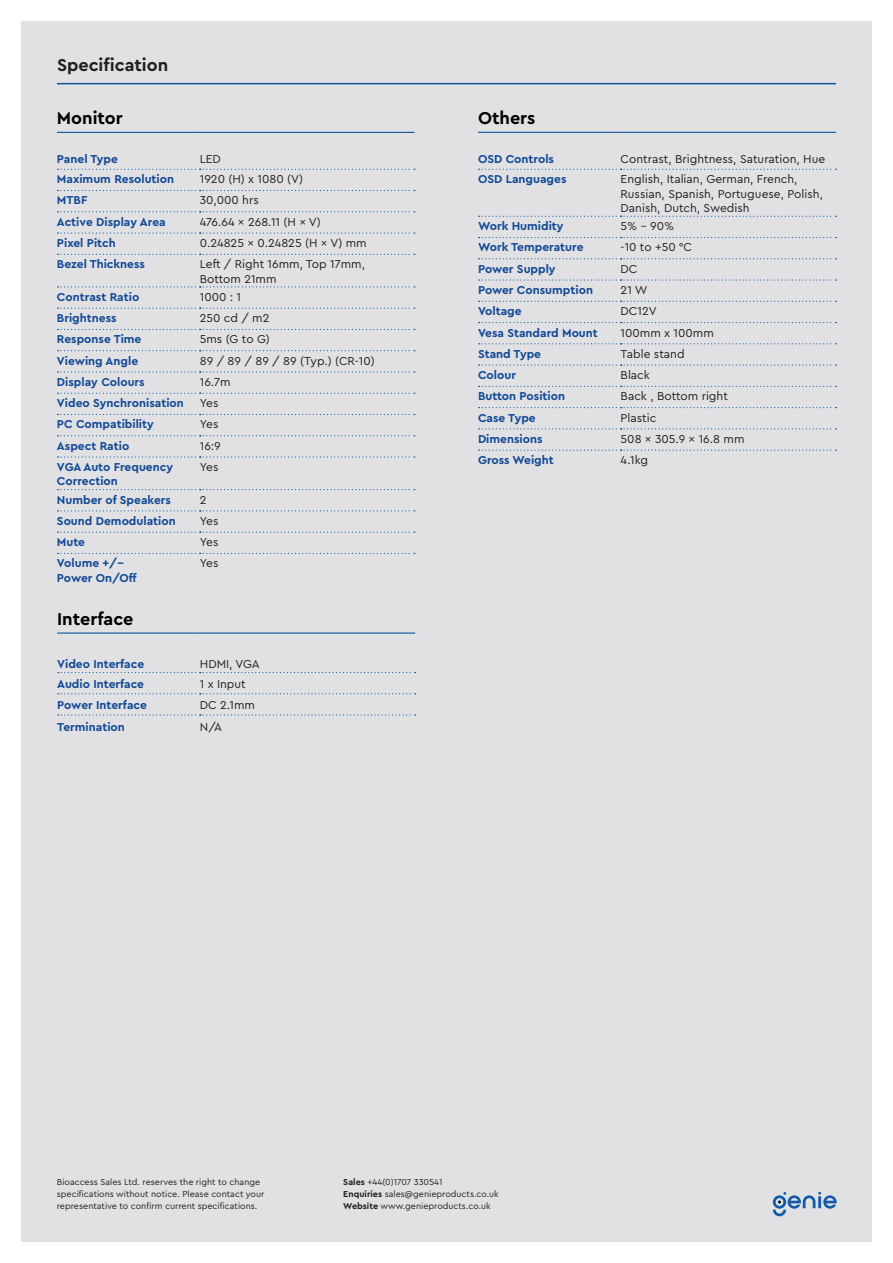
<style>
.page{position:relative;width:893px;height:1263px;background:#fff}
.page>*{position:absolute;margin:0;border:0;box-sizing:border-box;transform-origin:0 0}
.Tech_Spec_Text_LEFT{font:700 18px "Cera Pro";color:#000}
.t1{font:700 18px "Cera Pro";color:#231f20}
.Tech_Spec_Text_LEFT-2{font:700 12px "Cera Pro";color:#124994}
.Tech_Spec_Text_CENTR{font:12px/14.4px "Cera Pro";color:#231f20}
.t2{font:9px/12px "Cera Pro";color:#231f20}
.s1{font-weight:700}
</style>
<div class="page">
<div style="left:21px;top:21px;width:851px;height:1221px;background:#e1e1e4"></div>
<svg style="left:773px;top:1192px;width:64px;height:24px"></svg>
<hr style="left:57px;top:83px;width:779px;height:1px;background:#09559e">
<svg style="left:58px;top:672px;width:358px;height:1px"></svg>
<svg style="left:58px;top:693px;width:358px;height:1px"></svg>
<svg style="left:58px;top:714px;width:358px;height:2px"></svg>
<hr style="left:57px;top:632px;width:143px;height:2px;background:#09559e">
<hr style="left:200px;top:632px;width:215px;height:2px;background:#09559e">
<svg style="left:479px;top:169px;width:357px;height:1px"></svg>
<svg style="left:479px;top:216px;width:357px;height:1px"></svg>
<svg style="left:479px;top:237px;width:357px;height:1px"></svg>
<svg style="left:479px;top:258px;width:357px;height:1px"></svg>
<svg style="left:479px;top:279px;width:357px;height:2px"></svg>
<svg style="left:479px;top:301px;width:357px;height:1px"></svg>
<svg style="left:479px;top:322px;width:357px;height:1px"></svg>
<svg style="left:479px;top:343px;width:357px;height:1px"></svg>
<svg style="left:479px;top:364px;width:357px;height:2px"></svg>
<hr style="left:478px;top:132px;width:143px;height:1px;background:#09559e">
<hr style="left:621px;top:132px;width:215px;height:1px;background:#09559e">
<svg style="left:479px;top:386px;width:357px;height:1px"></svg>
<svg style="left:479px;top:407px;width:357px;height:1px"></svg>
<svg style="left:479px;top:428px;width:357px;height:1px"></svg>
<svg style="left:479px;top:450px;width:357px;height:1px"></svg>
<svg style="left:58px;top:169px;width:357px;height:1px"></svg>
<svg style="left:58px;top:190px;width:357px;height:1px"></svg>
<svg style="left:58px;top:211px;width:357px;height:1px"></svg>
<svg style="left:58px;top:232px;width:357px;height:2px"></svg>
<svg style="left:58px;top:254px;width:357px;height:1px"></svg>
<svg style="left:58px;top:286px;width:357px;height:1px"></svg>
<svg style="left:58px;top:308px;width:357px;height:1px"></svg>
<svg style="left:58px;top:329px;width:357px;height:1px"></svg>
<svg style="left:58px;top:350px;width:357px;height:1px"></svg>
<svg style="left:58px;top:371px;width:357px;height:1px"></svg>
<svg style="left:58px;top:393px;width:357px;height:1px"></svg>
<svg style="left:58px;top:414px;width:357px;height:1px"></svg>
<svg style="left:58px;top:435px;width:357px;height:1px"></svg>
<svg style="left:58px;top:456px;width:357px;height:2px"></svg>
<svg style="left:58px;top:489px;width:357px;height:1px"></svg>
<svg style="left:58px;top:510px;width:357px;height:1px"></svg>
<svg style="left:58px;top:532px;width:357px;height:1px"></svg>
<svg style="left:58px;top:553px;width:357px;height:1px"></svg>
<hr style="left:57px;top:132px;width:143px;height:1px;background:#09559e">
<hr style="left:200px;top:132px;width:214px;height:1px;background:#09559e">
<p class="t1" style="left:57px;top:53px;width:113px">Specification</p>
<p class="Tech_Spec_Text_LEFT" style="left:57px;top:106px;width:67px">Monitor</p>
<p class="Tech_Spec_Text_LEFT-2" style="left:57px;top:151px;width:62px">Panel Type</p>
<p class="Tech_Spec_Text_CENTR" style="left:200px;top:152px;width:23px">LED</p>
<p class="Tech_Spec_Text_LEFT-2" style="left:57px;top:171px;width:119px">Maximum Resolution</p>
<p class="Tech_Spec_Text_CENTR" style="left:200px;top:171px;width:105px">1920 (H) x 1080 (V)</p>
<p class="Tech_Spec_Text_LEFT-2" style="left:57px;top:192px;width:32px">MTBF</p>
<p class="Tech_Spec_Text_CENTR" style="left:200px;top:193px;width:61px">30,000 hrs</p>
<p class="Tech_Spec_Text_LEFT-2" style="left:57px;top:214px;width:110px">Active Display Area</p>
<p class="Tech_Spec_Text_CENTR" style="left:200px;top:214px;width:122px">476.64 × 268.11 (H × V)</p>
<p class="Tech_Spec_Text_LEFT-2" style="left:57px;top:235px;width:60px">Pixel Pitch</p>
<p class="Tech_Spec_Text_CENTR" style="left:200px;top:235px;width:168px">0.24825 × 0.24825 (H × V) mm</p>
<p class="Tech_Spec_Text_LEFT-2" style="left:57px;top:256px;width:90px">Bezel Thickness</p>
<p class="Tech_Spec_Text_CENTR" style="left:200px;top:256px;width:167px">Left / Right 16mm, Top 17mm,</p>
<p class="Tech_Spec_Text_CENTR" style="left:200px;top:271px;width:78px">Bottom 21mm</p>
<p class="Tech_Spec_Text_LEFT-2" style="left:57px;top:289px;width:84px">Contrast Ratio</p>
<p class="Tech_Spec_Text_CENTR" style="left:200px;top:289px;width:43px">1000 : 1</p>
<p class="Tech_Spec_Text_LEFT-2" style="left:57px;top:310px;width:61px">Brightness</p>
<p class="Tech_Spec_Text_CENTR" style="left:200px;top:310px;width:71px">250 cd / m2</p>
<p class="Tech_Spec_Text_LEFT-2" style="left:57px;top:331px;width:86px">Response Time</p>
<p class="Tech_Spec_Text_CENTR" style="left:200px;top:332px;width:72px">5ms (G to G)</p>
<p class="Tech_Spec_Text_LEFT-2" style="left:57px;top:353px;width:83px">Viewing Angle</p>
<p class="Tech_Spec_Text_CENTR" style="left:200px;top:353px;width:177px">89 / 89 / 89 / 89 (Typ.) (CR-10)</p>
<p class="Tech_Spec_Text_LEFT-2" style="left:57px;top:374px;width:89px">Display Colours</p>
<p class="Tech_Spec_Text_CENTR" style="left:200px;top:374px;width:32px">16.7m</p>
<p class="Tech_Spec_Text_LEFT-2" style="left:57px;top:395px;width:128px">Video Synchronisation</p>
<p class="Tech_Spec_Text_CENTR" style="left:200px;top:395px;width:20px">Yes</p>
<p class="Tech_Spec_Text_LEFT-2" style="left:57px;top:416px;width:98px">PC Compatibility</p>
<p class="Tech_Spec_Text_CENTR" style="left:200px;top:417px;width:20px">Yes</p>
<p class="Tech_Spec_Text_LEFT-2" style="left:57px;top:438px;width:74px">Aspect Ratio</p>
<p class="Tech_Spec_Text_CENTR" style="left:200px;top:438px;width:23px">16:9</p>
<p class="Tech_Spec_Text_LEFT-2" style="left:57px;top:459px;width:118px">VGA Auto Frequency</p>
<p class="Tech_Spec_Text_LEFT-2" style="left:57px;top:473px;width:62px">Correction</p>
<p class="Tech_Spec_Text_CENTR" style="left:200px;top:459px;width:20px">Yes</p>
<p class="Tech_Spec_Text_LEFT-2" style="left:57px;top:492px;width:115px">Number of Speakers</p>
<p class="Tech_Spec_Text_CENTR" style="left:200px;top:492px;width:8px">2</p>
<p class="Tech_Spec_Text_LEFT-2" style="left:57px;top:513px;width:120px">Sound Demodulation</p>
<p class="Tech_Spec_Text_CENTR" style="left:200px;top:513px;width:20px">Yes</p>
<p class="Tech_Spec_Text_LEFT-2" style="left:57px;top:534px;width:30px">Mute</p>
<p class="Tech_Spec_Text_CENTR" style="left:200px;top:534px;width:20px">Yes</p>
<p class="Tech_Spec_Text_LEFT-2" style="left:57px;top:555px;width:69px">Volume +/-</p>
<p class="Tech_Spec_Text_LEFT-2" style="left:57px;top:570px;width:81px">Power On/Off</p>
<p class="Tech_Spec_Text_CENTR" style="left:200px;top:556px;width:20px">Yes</p>
<p class="Tech_Spec_Text_LEFT" style="left:57px;top:606px;width:78px">Interface</p>
<p class="Tech_Spec_Text_LEFT-2" style="left:57px;top:656px;width:88px">Video Interface</p>
<p class="Tech_Spec_Text_CENTR" style="left:200px;top:656px;width:62px">HDMI, VGA</p>
<p class="Tech_Spec_Text_LEFT-2" style="left:57px;top:676px;width:88px">Audio Interface</p>
<p class="Tech_Spec_Text_CENTR" style="left:200px;top:676px;width:47px">1 x Input</p>
<p class="Tech_Spec_Text_LEFT-2" style="left:57px;top:697px;width:91px">Power Interface</p>
<p class="Tech_Spec_Text_CENTR" style="left:200px;top:697px;width:57px">DC 2.1mm</p>
<p class="Tech_Spec_Text_LEFT-2" style="left:57px;top:718px;width:69px">Termination</p>
<p class="Tech_Spec_Text_CENTR" style="left:200px;top:719px;width:24px">N/A</p>
<p class="Tech_Spec_Text_LEFT" style="left:478px;top:106px;width:59px">Others</p>
<p class="Tech_Spec_Text_LEFT-2" style="left:478px;top:151px;width:78px">OSD Controls</p>
<p class="Tech_Spec_Text_CENTR" style="left:621px;top:152px;width:206px">Contrast, Brightness, Saturation, Hue</p>
<p class="Tech_Spec_Text_LEFT-2" style="left:478px;top:171px;width:90px">OSD Languages</p>
<p class="Tech_Spec_Text_CENTR" style="left:621px;top:171px;width:204px">English, Italian, German, French,<br>Russian, Spanish, Portuguese, Polish,<br>Danish, Dutch, Swedish</p>
<p class="Tech_Spec_Text_LEFT-2" style="left:478px;top:218px;width:87px">Work Humidity</p>
<p class="Tech_Spec_Text_CENTR" style="left:621px;top:218px;width:55px">5% - 90%</p>
<p class="Tech_Spec_Text_LEFT-2" style="left:478px;top:239px;width:107px">Work Temperature</p>
<p class="Tech_Spec_Text_CENTR" style="left:621px;top:240px;width:73px">-10 to +50 °C</p>
<p class="Tech_Spec_Text_LEFT-2" style="left:478px;top:261px;width:79px">Power Supply</p>
<p class="Tech_Spec_Text_CENTR" style="left:621px;top:261px;width:18px">DC</p>
<p class="Tech_Spec_Text_LEFT-2" style="left:478px;top:282px;width:116px">Power Consumption</p>
<p class="Tech_Spec_Text_CENTR" style="left:621px;top:282px;width:28px">21 W</p>
<p class="Tech_Spec_Text_LEFT-2" style="left:478px;top:303px;width:45px">Voltage</p>
<p class="Tech_Spec_Text_CENTR" style="left:621px;top:303px;width:38px">DC12V</p>
<p class="Tech_Spec_Text_LEFT-2" style="left:478px;top:324px;width:121px">Vesa Standard Mount</p>
<p class="Tech_Spec_Text_CENTR" style="left:621px;top:325px;width:95px">100mm x 100mm</p>
<p class="Tech_Spec_Text_LEFT-2" style="left:478px;top:346px;width:65px">Stand Type</p>
<p class="Tech_Spec_Text_CENTR" style="left:621px;top:346px;width:66px">Table stand</p>
<p class="Tech_Spec_Text_LEFT-2" style="left:478px;top:367px;width:39px">Colour</p>
<p class="Tech_Spec_Text_CENTR" style="left:621px;top:367px;width:31px">Black</p>
<p class="Tech_Spec_Text_LEFT-2" style="left:478px;top:388px;width:89px">Button Position</p>
<p class="Tech_Spec_Text_CENTR" style="left:621px;top:389px;width:109px">Back , Bottom right</p>
<p class="Tech_Spec_Text_LEFT-2" style="left:478px;top:410px;width:59px">Case Type</p>
<p class="Tech_Spec_Text_CENTR" style="left:621px;top:410px;width:37px">Plastic</p>
<p class="Tech_Spec_Text_LEFT-2" style="left:478px;top:431px;width:66px">Dimensions</p>
<p class="Tech_Spec_Text_CENTR" style="left:621px;top:431px;width:125px">508 x 305.9 x 16.8 mm</p>
<p class="Tech_Spec_Text_LEFT-2" style="left:478px;top:452px;width:77px">Gross Weight</p>
<p class="Tech_Spec_Text_CENTR" style="left:621px;top:452px;width:29px">4.1kg</p>
<p class="t2" style="left:57px;top:1175px;width:209px">Bioaccess Sales Ltd. reserves the right to change specifications without notice. Please contact your representative to confirm current specifications.</p>
<p class="t2" style="left:343px;top:1175px;width:101px"><span class="s1">Sales</span> +44(0)1707 330541</p>
<p class="t2" style="left:343px;top:1187px;width:157px"><span class="s1">Enquiries</span> sales@genieproducts.co.uk</p>
<p class="t2" style="left:343px;top:1199px;width:149px"><span class="s1">Website</span> www.genieproducts.co.uk</p>
</div>
